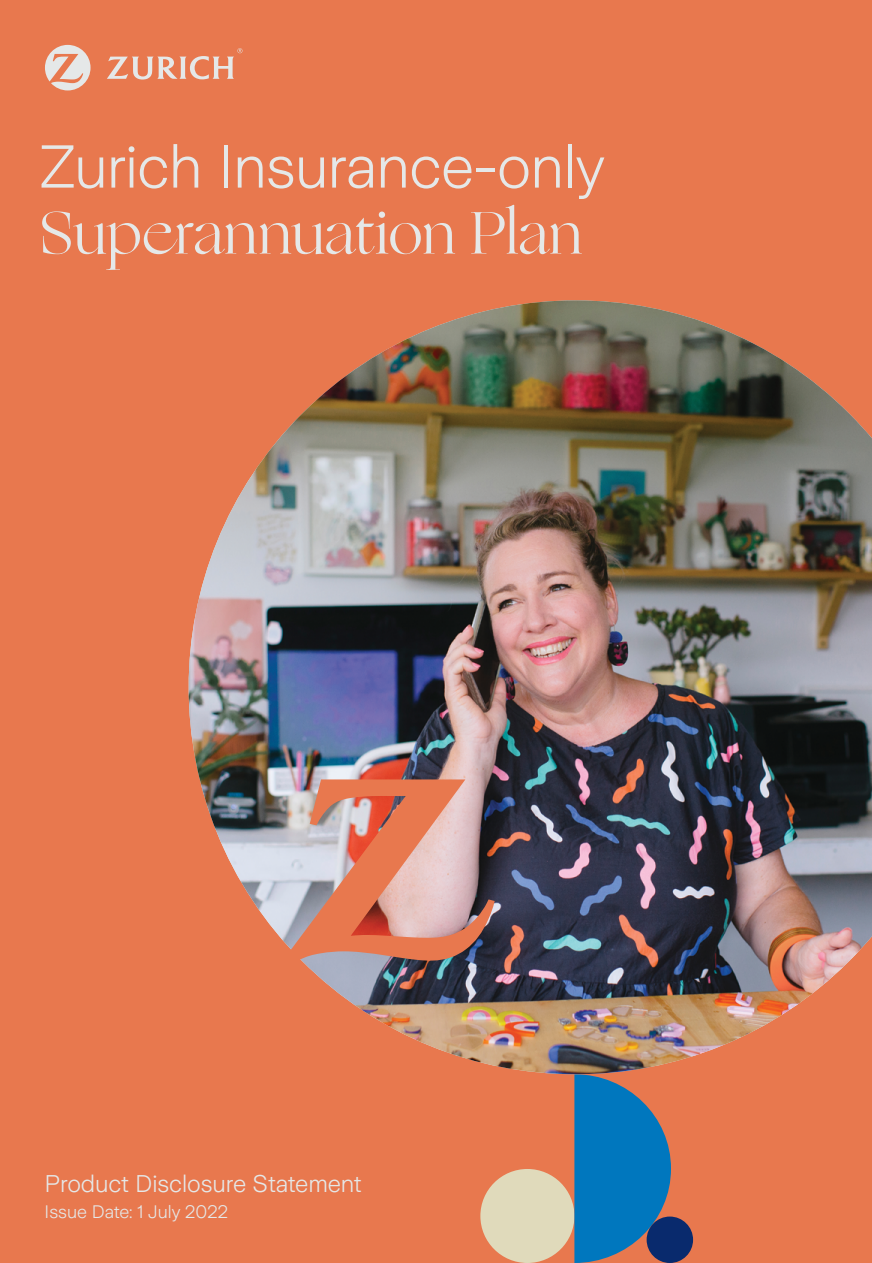
<style>
.page{position:relative;width:872px;height:1263px;background:#e8784e}
.page>*{position:absolute;margin:0;border:0;box-sizing:border-box;transform-origin:0 0}
.t1{font:300 60px "Zurich Sans";letter-spacing:-.015em;color:#e5e8e8}
.t2{font:60px "Ogg";letter-spacing:-.01em;color:#e5e8e8}
.t3{font:300 24px "Zurich Sans";letter-spacing:-.005em;color:#e5e8e8}
.t4{font:300 18px "Zurich Sans";letter-spacing:-.005em;color:#e5e8e8}
</style>
<div class="page">
<div style="left:480px;top:1169px;width:94px;height:94px;background:#e0dabb;border-radius:50%"></div>
<svg style="left:574px;top:1112px;width:97px;height:151px;background:#1877b2"></svg>
<div style="left:646px;top:1216px;width:47px;height:47px;background:#092a6d;border-radius:50%"></div>
<img style="left:188px;top:300px;width:684px;height:776px">
<svg style="left:290px;top:779px;width:205px;height:181px"></svg>
<svg style="left:45px;top:45px;width:46px;height:45px"></svg>
<svg style="left:107px;top:48px;width:135px;height:32px"></svg>
<h1 class="t1" style="left:40px;top:134px;width:567px">Zurich Insurance-only</h1>
<h1 class="t2" style="left:40px;top:194px;width:544px">Superannuation Plan</h1>
<p class="t3" style="left:45px;top:1171px;width:318px">Product Disclosure Statement</p>
<p class="t4" style="left:45px;top:1202px;width:185px">Issue Date: 1 July 2022</p>
</div>
